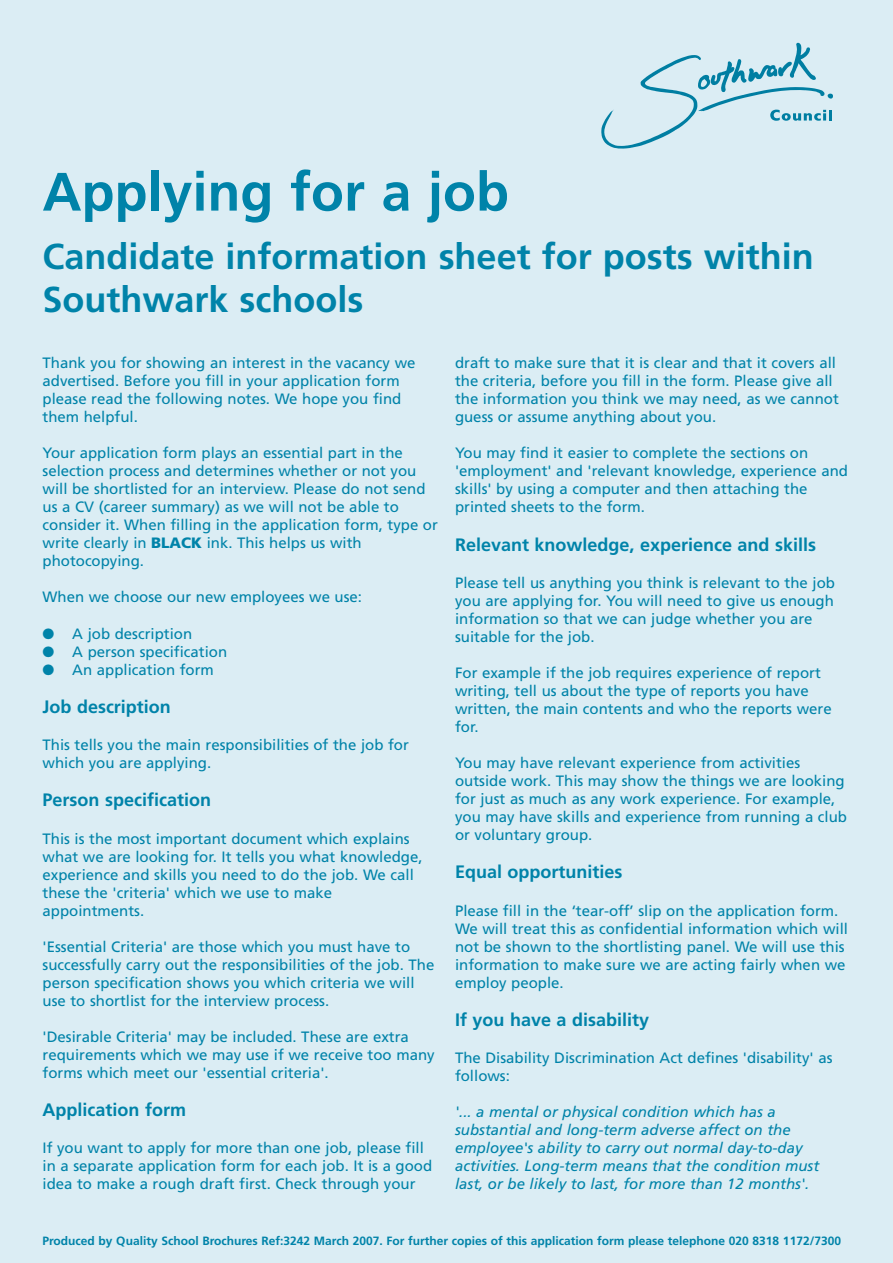
<style>
.page{position:relative;width:893px;height:1263px;background:#dbedf4}
.page>*{position:absolute;margin:0;border:0;box-sizing:border-box;transform-origin:0 0}
.t1{font:700 54px "Frutiger";color:#0083a9}
.t2{font:700 36px/43.2px "Frutiger";color:#0083a9}
.t3{font:700 18px "Frutiger";color:#0083a9}
.t4{font:15px/18px "Frutiger";color:#0083a9}
.t5{font:italic 15px/18px "Frutiger";color:#0083a9}
.t6{font:700 12px "Frutiger";color:#0083a9}
.s1{font-weight:900}
</style>
<div class="page">
<svg style="left:601px;top:43px;width:232px;height:106px"></svg>
<h1 class="t1" style="left:43px;top:170px;width:468px">Applying for a job</h1>
<h2 class="t2" style="left:43px;top:238px;width:773px">Candidate information sheet for posts within<br>Southwark schools</h2>
<p class="t4" style="left:43px;top:355px;width:375px">Thank you for showing an interest in the vacancy we advertised. Before you fill in your application form please read the following notes. We hope you find them helpful.</p>
<p class="t4" style="left:43px;top:445px;width:397px">Your application form plays an essential part in the selection process and determines whether or not you will be shortlisted for an interview. Please do not send us a CV (career summary) as we will not be able to consider it. When filling in the application form, type or write clearly in <span class="s1">BLACK</span> ink. This helps us with photocopying.</p>
<p class="t4" style="left:43px;top:589px;width:321px">When we choose our new employees we use:</p>
<p class="t4" style="left:43px;top:626px;width:151px">● A job description</p>
<p class="t4" style="left:43px;top:644px;width:186px">● A person specification</p>
<p class="t4" style="left:43px;top:662px;width:173px">● An application form</p>
<p class="t3" style="left:43px;top:699px;width:130px">Job description</p>
<p class="t4" style="left:43px;top:737px;width:368px">This tells you the main responsibilities of the job for which you are applying.</p>
<p class="t3" style="left:43px;top:793px;width:170px">Person specification</p>
<p class="t4" style="left:43px;top:831px;width:382px">This is the most important document which explains what we are looking for. It tells you what knowledge, experience and skills you need to do the job. We call these the 'criteria' which we use to make appointments.</p>
<p class="t4" style="left:43px;top:939px;width:393px">'Essential Criteria' are those which you must have to successfully carry out the responsibilities of the job. The person specification shows you which criteria we will use to shortlist for the interview process.</p>
<p class="t4" style="left:43px;top:1029px;width:394px">'Desirable Criteria' may be included. These are extra requirements which we may use if we receive too many forms which meet our 'essential criteria'.</p>
<p class="t3" style="left:43px;top:1102px;width:145px">Application form</p>
<p class="t4" style="left:43px;top:1140px;width:391px">If you want to apply for more than one job, please fill in a separate application form for each job. It is a good idea to make a rough draft first. Check through your</p>
<p class="t4" style="left:455px;top:355px;width:385px">draft to make sure that it is clear and that it covers all the criteria, before you fill in the form. Please give all the information you think we may need, as we cannot guess or assume anything about you.</p>
<p class="t4" style="left:455px;top:445px;width:395px">You may find it easier to complete the sections on 'employment' and 'relevant knowledge, experience and skills' by using a computer and then attaching the printed sheets to the form.</p>
<p class="t3" style="left:455px;top:537px;width:363px">Relevant knowledge, experience and skills</p>
<p class="t4" style="left:455px;top:575px;width:382px">Please tell us anything you think is relevant to the job you are applying for. You will need to give us enough information so that we can judge whether you are suitable for the job.</p>
<p class="t4" style="left:455px;top:665px;width:378px">For example if the job requires experience of report writing, tell us about the type of reports you have written, the main contents and who the reports were for.</p>
<p class="t4" style="left:455px;top:755px;width:394px">You may have relevant experience from activities outside work. This may show the things we are looking for just as much as any work experience. For example, you may have skills and experience from running a club or voluntary group.</p>
<p class="t3" style="left:455px;top:865px;width:169px">Equal opportunities</p>
<p class="t4" style="left:455px;top:903px;width:395px">Please fill in the ‘tear-off’ slip on the application form.<br>We will treat this as confidential information which will not be shown to the shortlisting panel. We will use this information to make sure we are acting fairly when we employ people.</p>
<p class="t3" style="left:455px;top:1012px;width:196px">If you have a disability</p>
<p class="t4" style="left:455px;top:1050px;width:379px">The Disability Discrimination Act defines 'disability' as follows:</p>
<p class="t5" style="left:455px;top:1104px;width:366px">'... a mental or physical condition which has a substantial and long-term adverse affect on the employee's ability to carry out normal day-to-day activities. Long-term means that the condition must last, or be likely to last, for more than 12 months'.</p>
<p class="t6" style="left:43px;top:1236px;width:800px">Produced by Quality School Brochures Ref:3242 March 2007. For further copies of this application form please telephone 020 8318 1172/7300</p>
</div>
